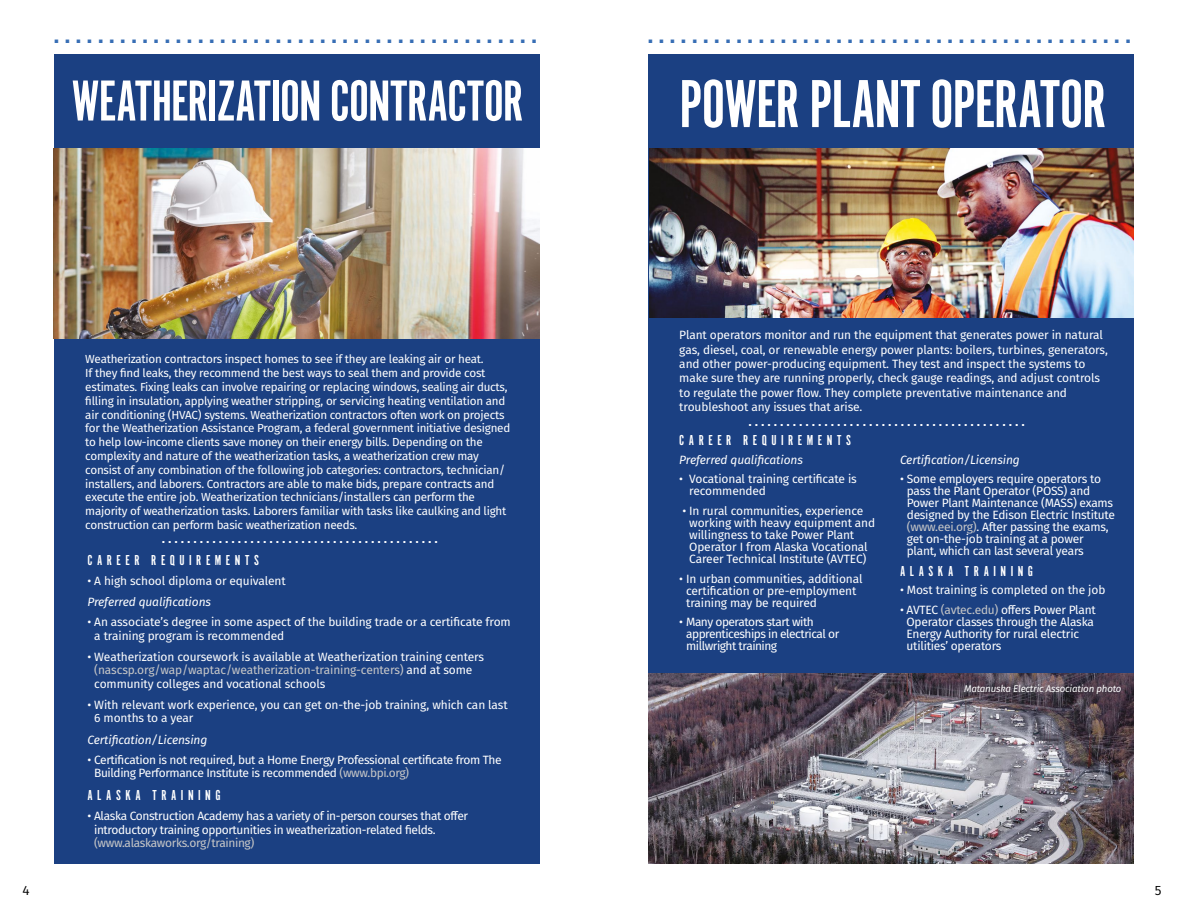
<style>
.page{position:relative;width:1188px;height:918px;background:#fff}
.page>*{position:absolute;margin:0;border:0;box-sizing:border-box;transform-origin:0 0}
.t1{font:70.5px "Alternate Got No 1 D";letter-spacing:-.015em;color:#fff}
.t2{font:60px "Alternate Got No 1 D";letter-spacing:-.015em;color:#fff}
.t3{font:700 condensed 21px "AG Book Pro";color:#376eb5}
.t4{font:15px "Alternate Got No 1 D";letter-spacing:.3em;color:#fff}
.t5{font:13.5px "Fira Sans";color:#000}
.t6{font:12px/12px "Fira Sans";letter-spacing:-.015em;color:#fff}
.t7{font:italic 12px "Fira Sans";letter-spacing:-.01em;color:#fff}
.t8{font:700 condensed 12px "AG Book Pro";color:#fff}
.t9{font:12px/12px "Fira Sans";letter-spacing:-.04em;color:#fff}
.t10{font:12px "Fira Sans";letter-spacing:-.03em;color:#c7c7c7}
.t11{font:11.7px/13.8px "Fira Sans";letter-spacing:-.02em;color:#fff}
.t12{font:italic 9.75px "Fira Sans";letter-spacing:-.02em;color:#fff}
.s1{color:#c7c7c7}
</style>
<div class="page">
<div style="left:54px;top:54px;width:486px;height:810px;background:#1b4082"></div>
<div style="left:648px;top:54px;width:486px;height:810px;background:#1b4082"></div>
<img style="left:650px;top:149px;width:484px;height:169px">
<img style="left:54px;top:149px;width:486px;height:189px">
<img style="left:648px;top:674px;width:486px;height:190px">
<h3 class="t3" style="left:54px;top:22px;width:484px">............................................</h3>
<h2 class="t2" style="left:72px;top:69px;width:454px">WEATHERIZATION CONTRACTOR</h2>
<p class="t11" style="left:85px;top:352px;width:426px">Weatherization contractors inspect homes to see if they are leaking air or heat.<br>If they find leaks, they recommend the best ways to seal them and provide cost estimates. Fixing leaks can involve repairing or replacing windows, sealing air ducts, filling in insulation, applying weather stripping, or servicing heating ventilation and air conditioning (HVAC) systems. Weatherization contractors often work on projects for the Weatherization Assistance Program, a federal government initiative designed to help low-income clients save money on their energy bills. Depending on the complexity and nature of the weatherization tasks, a weatherization crew may consist of any combination of the following job categories: contractors, technician/ installers, and laborers. Contractors are able to make bids, prepare contracts and execute the entire job. Weatherization technicians/installers can perform the majority of weatherization tasks. Laborers familiar with tasks like caulking and light construction can perform basic weatherization needs.</p>
<p class="t8" style="left:162px;top:532px;width:277px">............................................</p>
<p class="t4" style="left:87px;top:552px;width:173px">CAREER REQUIREMENTS</p>
<p class="t6" style="left:87px;top:575px;width:200px">• A high school diploma or equivalent</p>
<p class="t7" style="left:87px;top:593px;width:125px">Preferred qualifications</p>
<p class="t6" style="left:94px;top:615px;width:418px;line-height:13.5px;text-indent:-7px">• An associate’s degree in some aspect of the building trade or a certificate from a training program is recommended</p>
<p class="t6" style="left:94px;top:650px;width:391px;line-height:13.5px;text-indent:-7px">• Weatherization coursework is available at Weatherization training centers <span class="s1">(nascsp.org/wap/waptac/weatherization-training-centers)</span> and at some community colleges and vocational schools</p>
<p class="t6" style="left:94px;top:698px;width:415px;line-height:13.5px;text-indent:-7px">• With relevant work experience, you can get on-the-job training, which can last<br>6 months to a year</p>
<p class="t7" style="left:87px;top:730px;width:121px">Certification/Licensing</p>
<p class="t6" style="left:94px;top:752px;width:409px;line-height:13.5px;text-indent:-7px">• Certification is not required, but a Home Energy Professional certificate from The<br>Building Performance Institute is recommended <span class="s1">(www.bpi.org)</span></p>
<p class="t4" style="left:87px;top:787px;width:135px">ALASKA TRAINING</p>
<p class="t6" style="left:94px;top:809px;width:376px;line-height:13.5px;text-indent:-7px">• Alaska Construction Academy has a variety of in-person courses that offer introductory training opportunities in weatherization-related fields.</p>
<p class="t10" style="left:94px;top:834px;width:162px">(www.alaskaworks.org/training)</p>
<h3 class="t3" style="left:648px;top:22px;width:484px">............................................</h3>
<h1 class="t1" style="left:679px;top:67px;width:429px">POWER PLANT OPERATOR</h1>
<p class="t6" style="left:679px;top:328px;width:430px;line-height:14.4px">Plant operators monitor and run the equipment that generates power in natural gas, diesel, coal, or renewable energy power plants: boilers, turbines, generators, and other power-producing equipment. They test and inspect the systems to make sure they are running properly, check gauge readings, and adjust controls to regulate the power flow. They complete preventative maintenance and troubleshoot any issues that arise.</p>
<p class="t4" style="left:679px;top:432px;width:173px">CAREER REQUIREMENTS</p>
<p class="t7" style="left:679px;top:451px;width:125px">Preferred qualifications</p>
<p class="t6" style="left:689px;top:473px;width:169px;text-indent:-10px">• Vocational training certificate is recommended</p>
<p class="t6" style="left:689px;top:505px;width:187px;text-indent:-7px">• In rural communities, experience working with heavy equipment and willingness to take Power Plant Operator I from Alaska Vocational Career Technical Institute (AVTEC)</p>
<p class="t6" style="left:686px;top:572px;width:178px;text-indent:-7px">• In urban communities, additional certification or pre-employment training may be required</p>
<p class="t9" style="left:686px;top:616px;width:155px;text-indent:-7px">• Many operators start with apprenticeships in electrical or millwright training</p>
<p class="t8" style="left:749px;top:414px;width:277px">............................................</p>
<p class="t7" style="left:900px;top:451px;width:121px">Certification/Licensing</p>
<p class="t6" style="left:907px;top:472px;width:210px;text-indent:-7px">• Some employers require operators to pass the Plant Operator (POSS) and Power Plant Maintenance (MASS) exams designed by the Edison Electric Institute <span class="s1">(www.eei.org)</span>. After passing the exams, get on-the-job training at a power plant, which can last several years</p>
<p class="t4" style="left:900px;top:563px;width:135px">ALASKA TRAINING</p>
<p class="t6" style="left:900px;top:584px;width:207px">• Most training is completed on the job</p>
<p class="t6" style="left:907px;top:603px;width:191px;text-indent:-7px">• AVTEC <span class="s1">(avtec.edu)</span> offers Power Plant Operator classes through the Alaska Energy Authority for rural electric utilities’ operators</p>
<p class="t12" style="left:964px;top:681px;width:159px">Matanuska Electric Association photo</p>
<p class="t5" style="left:23px;top:880px;width:9px">4</p>
<p class="t5" style="left:1155px;top:880px;width:8px">5</p>
</div>
